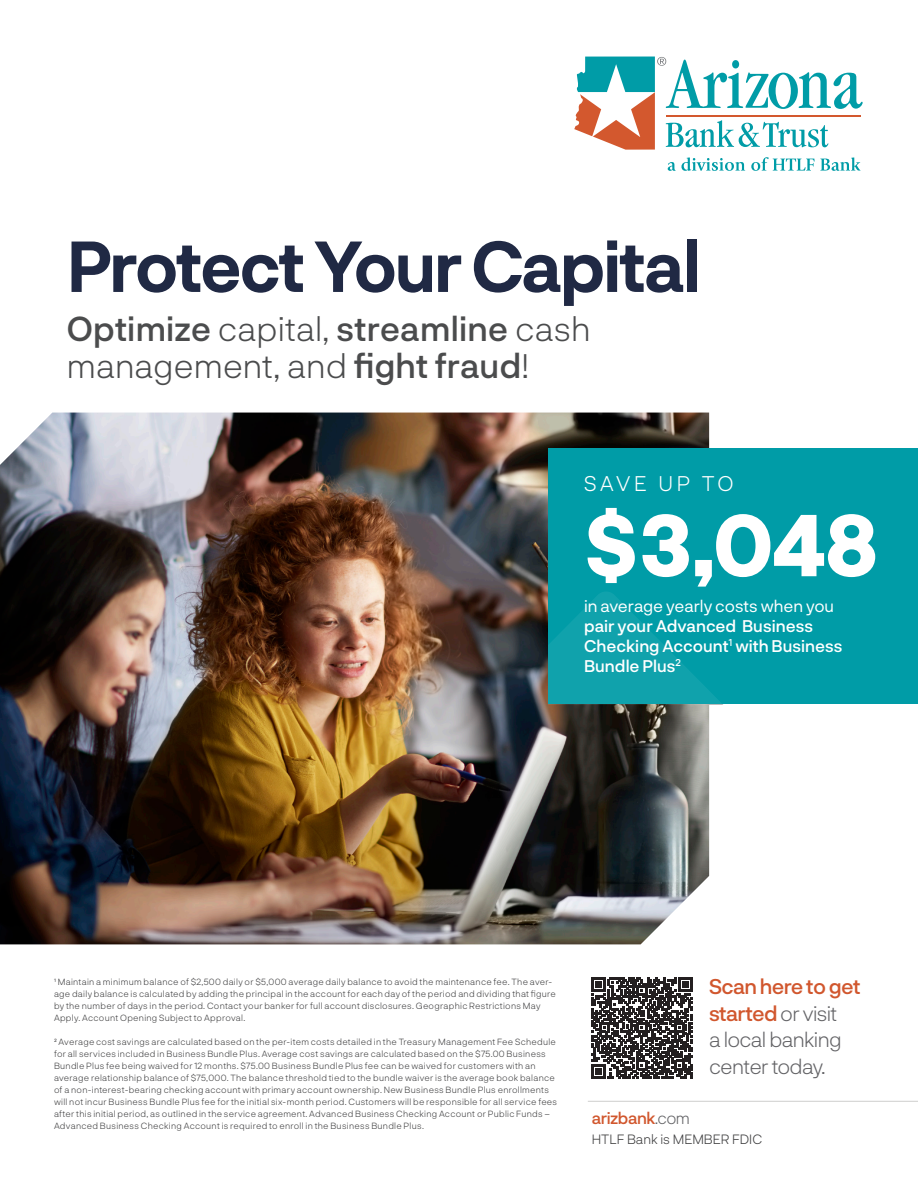
<style>
.page{position:relative;width:918px;height:1188px;background:#fff}
.page>*{position:absolute;margin:0;border:0;box-sizing:border-box;transform-origin:0 0}
.t1{font:800 84.15px "Neurial Grotesk";color:#fff}
.t2{font:700 70.05px "Neurial Grotesk";letter-spacing:-.035em;color:#202944}
.t3{font:500 34.05px/37.8px "Neurial Grotesk";letter-spacing:.005em;color:#4b4c4d}
.t4{font:300 21.3px "Neurial Grotesk";letter-spacing:.17em;color:#fff}
.t5{font:300 21px/26.5px "Neurial Grotesk";letter-spacing:-.03em;color:#636366}
.t6{font:500 16.65px/20px "Neurial Grotesk";color:#fff}
.t7{font:500 16.5px "Neurial Grotesk";letter-spacing:-.03em;color:#d1572e}
.t8{font:300 13.5px "Neurial Grotesk";color:#3e3e3f}
.t9{font:300 9px/12px "Neurial Grotesk";letter-spacing:.03em;color:#3e3e3f}
.s1{font-weight:300}
.s2{font-weight:400}
.s3{font-weight:500;color:#d1572e}
.s4{font-weight:300;color:#636366}
</style>
<div class="page">
<img style="left:0;top:413px;width:709px;height:531px">
<div style="left:549px;top:448px;width:369px;height:256px;background:#009ca7"></div>
<svg style="left:549px;top:592px;width:173px;height:112px"></svg>
<hr style="left:588px;top:1101px;width:330px;height:1px;background:#cececd">
<svg style="left:668px;top:158px;width:77px;height:13px"></svg>
<svg style="left:751px;top:157px;width:109px;height:14px"></svg>
<svg style="left:574px;top:57px;width:289px;height:93px"></svg>
<svg style="left:591px;top:977px;width:102px;height:102px"></svg>
<p class="t2" style="left:67px;top:216px;width:636px">Protect Your Capital</p>
<p class="t3" style="left:67px;top:308px;width:525px">Optimize <span class="s1">capital,</span> streamline <span class="s1">cash management, and</span> fight fraud<span class="s1">!</span></p>
<p class="t4" style="left:584px;top:469px;width:151px">SAVE UP TO</p>
<p class="t1" style="left:584px;top:484px;width:296px">$3,048</p>
<p class="t6" style="left:584px;top:595px;width:260px"><span class="s2">in average yearly costs when you </span>pair your Advanced Business<br>Checking Account<sup>1</sup> with Business<br>Bundle Plus<sup>2</sup></p>
<p class="t9" style="left:54px;top:975px;width:504px">1 Maintain a minimum balance of $2,500 daily or $5,000 average daily balance to avoid the maintenance fee. The aver&shy;age daily balance is calculated by adding the principal in the account for each day of the period and dividing that figure by the number of days in the period. Contact your banker for full account disclosures. Geographic Restrictions May Apply. Account Opening Subject to Approval.</p>
<p class="t9" style="left:54px;top:1035px;width:505px">2 Average cost savings are calculated based on the per-item costs detailed in the Treasury Management Fee Schedule for all services included in Business Bundle Plus. Average cost savings are calculated based on the $75.00 Business Bundle Plus fee being waived for 12 months. $75.00 Business Bundle Plus fee can be waived for customers with an average relationship balance of $75,000. The balance threshold tied to the bundle waiver is the average book balance of a non-interest-bearing checking account with primary account ownership. New Business Bundle Plus enrollments will not incur Business Bundle Plus fee for the initial six-month period. Customers will be responsible for all service fees after this initial period, as outlined in the service agreement. Advanced Business Checking Account or Public Funds – Advanced Business Checking Account is required to enroll in the Business Bundle Plus.</p>
<p class="t5" style="left:709px;top:973px;width:153px"><span class="s3">Scan here to get started</span> or visit<br>a local banking center today.</p>
<p class="t7" style="left:592px;top:1106px;width:100px">arizbank<span class="s4">.com</span></p>
<p class="t8" style="left:592px;top:1130px;width:172px">HTLF Bank is MEMBER FDIC</p>
</div>
